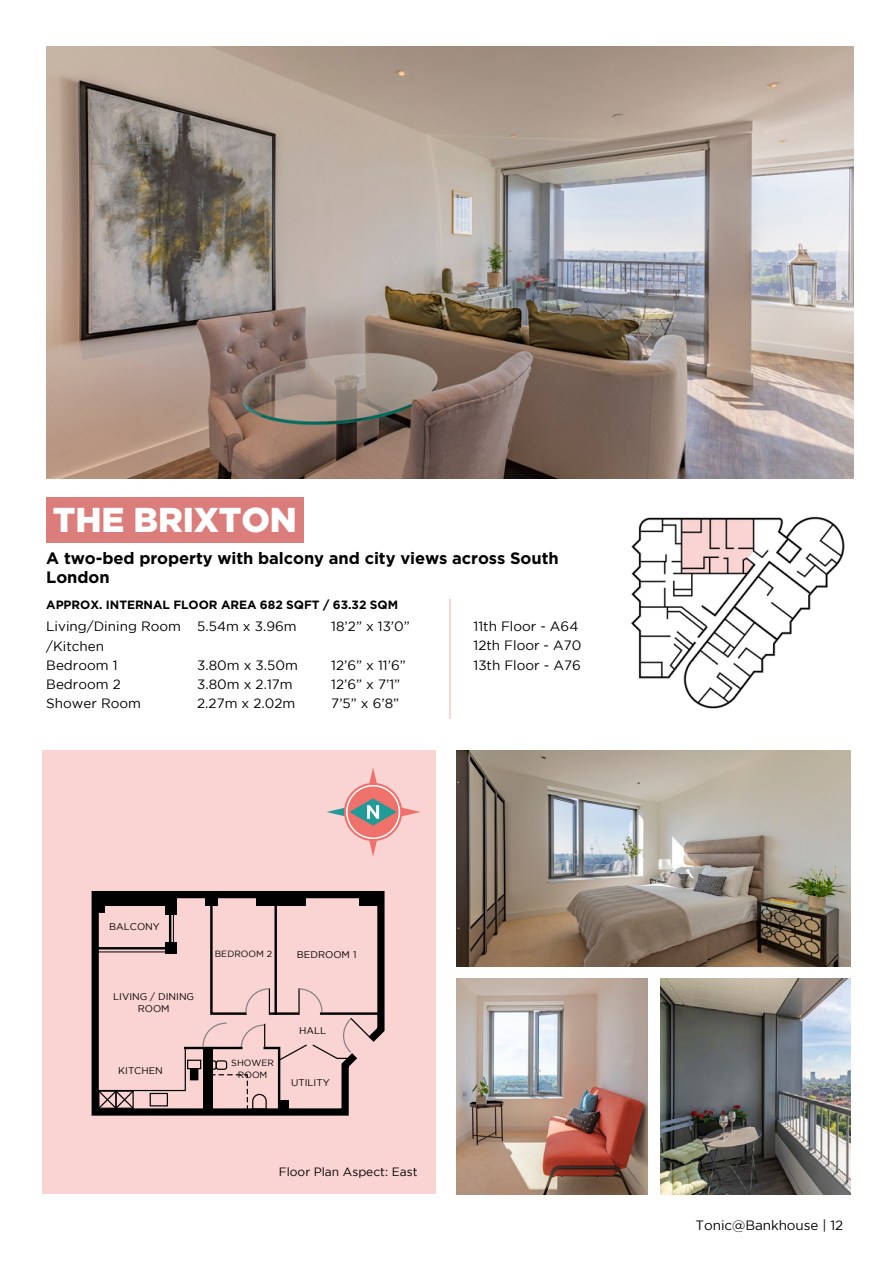
<style>
.page{position:relative;width:893px;height:1264px;background:#fff}
.page>*{position:absolute;margin:0;border:0;box-sizing:border-box;transform-origin:0 0}
.t1{font:900 34.5px "Gotham";letter-spacing:-.005em;color:#fff}
.t2{font:700 16.5px/19px "Gotham";letter-spacing:-.005em;color:#000}
.t3{font:13.5px/19px "Gotham";color:#000}
.t4{font:700 12px "Gotham";letter-spacing:-.005em;color:#000}
.t5{font:12px "Gotham";color:#000}
.t6{font:9.75px/12.3px "Gotham";color:#000;text-align:center}
.t7{font:9px/12.3px "Gotham";color:#000;text-align:center}
</style>
<div class="page">
<img style="left:46px;top:47px;width:807px;height:431px">
<hr style="left:449px;top:599px;width:1px;height:120px;background:#fad4d3">
<div style="left:42px;top:750px;width:394px;height:444px;background:#fad4d3"></div>
<svg style="left:91px;top:891px;width:294px;height:225px"></svg>
<div style="left:95px;top:894px;width:82px;height:11px;background:#000"></div>
<div style="left:205px;top:894px;width:12px;height:11px;background:#000"></div>
<div style="left:359px;top:894px;width:22px;height:11px;background:#000"></div>
<div style="left:256px;top:894px;width:50px;height:11px;background:#000"></div>
<div style="left:166px;top:942px;width:11px;height:11px;background:#000"></div>
<div style="left:166px;top:903px;width:11px;height:11px;background:#000"></div>
<hr style="left:321px;top:1012px;width:60px;height:2px;background:#000">
<hr style="left:185px;top:1046px;width:56px;height:3px;background:#000">
<svg style="left:92px;top:899px;width:82px;height:53px"></svg>
<div style="left:187px;top:1059px;width:14px;height:10px;border:1px solid #000"></div>
<div style="left:190px;top:1068px;width:8px;height:12px;background:#000"></div>
<svg style="left:97px;top:1046px;width:89px;height:63px"></svg>
<svg style="left:202px;top:903px;width:169px;height:209px"></svg>
<img style="left:457px;top:978px;width:190px;height:216px">
<img style="left:457px;top:750px;width:393px;height:216px">
<svg style="left:327px;top:768px;width:93px;height:88px"></svg>
<img style="left:660px;top:978px;width:190px;height:216px">
<img style="left:631px;top:516px;width:214px;height:193px">
<div style="left:46px;top:497px;width:258px;height:45px;background:#db7d7b"></div>
<h1 class="t1" style="left:53px;top:500px;width:246px">THE BRIXTON</h1>
<p class="t2" style="left:46px;top:548px;width:514px">A two-bed property with balcony and city views across South<br>London</p>
<p class="t3" style="left:46px;top:618px;width:136px">Living/Dining Room /Kitchen<br>Bedroom 1<br>Bedroom 2<br>Shower Room</p>
<p class="t3" style="left:197px;top:618px;width:101px">5.54m x 3.96m</p>
<p class="t4" style="left:46px;top:597px;width:353px">APPROX. INTERNAL FLOOR AREA 682 SQFT / 63.32 SQM</p>
<p class="t3" style="left:473px;top:618px;width:109px">11th Floor - A64<br>12th Floor - A70<br>13th Floor - A76</p>
<p class="t3" style="left:331px;top:618px;width:80px">18’2” x 13’0”</p>
<p class="t3" style="left:331px;top:656px;width:76px">12’6” x 11’6”<br>12’6” x 7’1”<br>7’5” x 6’8”</p>
<p class="t3" style="left:197px;top:656px;width:102px">3.80m x 3.50m<br>3.80m x 2.17m<br>2.27m x 2.02m</p>
<p class="t6" style="left:109px;top:921px;width:52px">BALCONY</p>
<p class="t6" style="left:113px;top:990px;width:82px">LIVING / DINING<br>ROOM</p>
<p class="t6" style="left:118px;top:1065px;width:46px">KITCHEN</p>
<p class="t7" style="left:215px;top:948px;width:59px">BEDROOM 2</p>
<p class="t6" style="left:297px;top:948px;width:61px">BEDROOM 1</p>
<p class="t7" style="left:231px;top:1057px;width:44px">SHOWER<br>ROOM</p>
<p class="t6" style="left:299px;top:1024px;width:28px">HALL</p>
<p class="t6" style="left:291px;top:1076px;width:40px">UTILITY</p>
<p class="t5" style="left:279px;top:1167px;width:140px">Floor Plan Aspect: East</p>
<p class="t3" style="left:695px;top:1216px;width:149px">Tonic@Bankhouse | 12</p>
</div>
